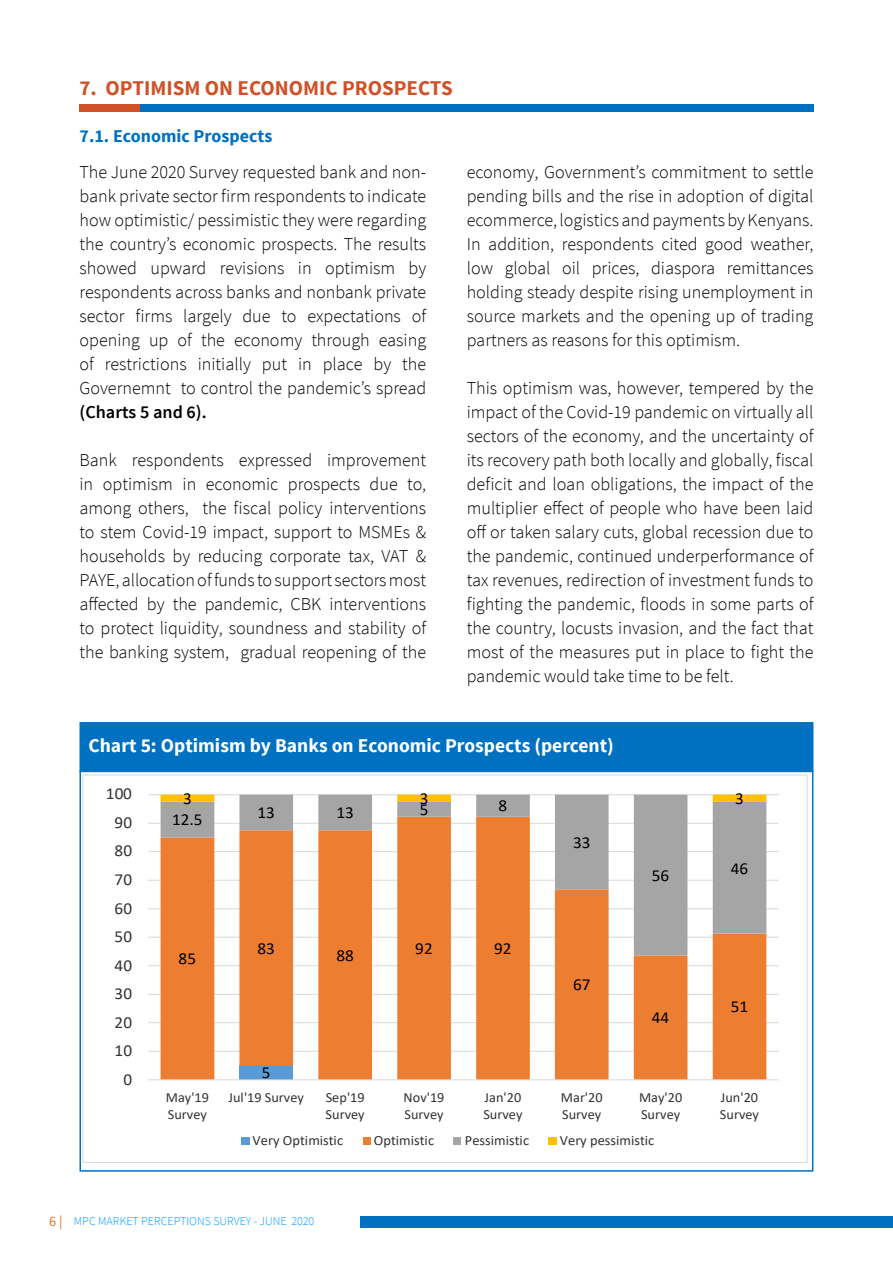
<style>
.page{position:relative;width:893px;height:1263px;background:#fff}
.page>*{position:absolute;margin:0;border:0;box-sizing:border-box;transform-origin:0 0}
.t1{font:700 21px "Source Sans Pro";color:#d05127}
.t2{font:700 19.5px "Source Sans Pro";color:#fff}
.t3{font:300 18.15px/24px "Source Sans Pro";color:#000;text-align:justify}
.t4{font:600 18.15px "Source Sans Pro";color:#000}
.t5{font:700 18px "Source Sans Pro";color:#0070c0}
.t6{font:16.8px "Calibri";letter-spacing:.005em;color:#000}
.t7{font:16.8px "Calibri";letter-spacing:.005em;color:#333}
.t8{font:14.1px "Calibri";color:#333}
.t9{font:13.95px/17.1px "Calibri";color:#333}
.t10{font:300 12px "Source Sans Pro";color:#09f}
.s1{font-weight:400;font-size:14.25px;color:#e77525}
</style>
<div class="page">
<div style="left:360px;top:1217px;width:533px;height:11px;background:#0070c0"></div>
<div style="left:80px;top:722px;width:733px;height:50px;background:#0070c0"></div>
<div style="left:80px;top:105px;width:61px;height:7px;background:#d05127"></div>
<div style="left:140px;top:105px;width:673px;height:7px;background:#0070c0"></div>
<div style="left:80px;top:770px;width:733px;height:402px;border:2px solid #0070c0"></div>
<hr style="left:148px;top:1051px;width:631px;height:1px;background:#d9d9d9">
<hr style="left:148px;top:1022px;width:631px;height:1px;background:#d9d9d9">
<hr style="left:148px;top:994px;width:631px;height:1px;background:#d9d9d9">
<hr style="left:148px;top:965px;width:631px;height:1px;background:#d9d9d9">
<hr style="left:148px;top:937px;width:631px;height:1px;background:#d9d9d9">
<hr style="left:148px;top:908px;width:631px;height:1px;background:#d9d9d9">
<hr style="left:148px;top:880px;width:631px;height:1px;background:#d9d9d9">
<hr style="left:148px;top:851px;width:631px;height:1px;background:#d9d9d9">
<hr style="left:148px;top:823px;width:631px;height:1px;background:#d9d9d9">
<hr style="left:148px;top:794px;width:631px;height:1px;background:#d9d9d9">
<svg style="left:161px;top:955px;width:605px;height:124px;fill:#ed7d31"></svg>
<svg style="left:161px;top:802px;width:605px;height:153px"></svg>
<svg style="left:161px;top:795px;width:605px;height:7px"></svg>
<hr style="left:148px;top:1079px;width:631px;height:1px;background:#d9d9d9">
<div style="left:241px;top:1137px;width:8px;height:8px;background:#5b9bd5"></div>
<div style="left:363px;top:1137px;width:7px;height:8px;background:#ed7d31"></div>
<div style="left:453px;top:1137px;width:8px;height:8px;background:#a5a5a5"></div>
<div style="left:548px;top:1137px;width:8px;height:8px;background:#ffc000"></div>
<p class="t1" style="left:80px;top:75px;width:375px">7. OPTIMISM ON ECONOMIC PROSPECTS</p>
<p class="t5" style="left:80px;top:124px;width:194px">7.1. Economic Prospects</p>
<p class="t3" style="left:80px;top:160px;width:348px">The June 2020 Survey requested bank and non&shy;bank private sector firm respondents to indicate how optimistic/ pessimistic they were regarding the country’s economic prospects. The results showed upward revisions in optimism by respondents across banks and nonbank private sector firms largely due to expectations of opening up of the economy through easing of restrictions initially put in place by the Governemnt to control the pandemic’s spread</p>
<p class="t4" style="left:80px;top:400px;width:129px">(Charts 5 and 6).</p>
<p class="t3" style="left:80px;top:448px;width:348px">Bank respondents expressed improvement in optimism in economic prospects due to, among others, the fiscal policy interventions to stem Covid-19 impact, support to MSMEs &amp; households by reducing corporate tax, VAT &amp; PAYE, allocation of funds to support sectors most affected by the pandemic, CBK interventions to protect liquidity, soundness and stability of the banking system, gradual reopening of the</p>
<p class="t3" style="left:467px;top:160px;width:348px">economy, Government’s commitment to settle pending bills and the rise in adoption of digital ecommerce, logistics and payments by Kenyans.<br>In addition, respondents cited good weather, low global oil prices, diaspora remittances holding steady despite rising unemployment in source markets and the opening up of trading partners as reasons for this optimism.</p>
<p class="t3" style="left:467px;top:376px;width:348px">This optimism was, however, tempered by the impact of the Covid-19 pandemic on virtually all sectors of the economy, and the uncertainty of its recovery path both locally and globally, fiscal deficit and loan obligations, the impact of the multiplier effect of people who have been laid off or taken salary cuts, global recession due to the pandemic, continued underperformance of tax revenues, redirection of investment funds to fighting the pandemic, floods in some parts of the country, locusts invasion, and the fact that most of the measures put in place to fight the pandemic would take time to be felt.</p>
<p class="t2" style="left:88px;top:733px;width:527px">Chart 5: Optimism by Banks on Economic Prospects (percent)</p>
<p class="t7" style="left:106px;top:782px;width:28px">100</p>
<p class="t7" style="left:115px;top:811px;width:19px">90</p>
<p class="t7" style="left:115px;top:839px;width:19px">80</p>
<p class="t7" style="left:115px;top:868px;width:19px">70</p>
<p class="t7" style="left:115px;top:896px;width:19px">60</p>
<p class="t7" style="left:115px;top:925px;width:19px">50</p>
<p class="t7" style="left:115px;top:953px;width:19px">40</p>
<p class="t7" style="left:115px;top:982px;width:19px">30</p>
<p class="t7" style="left:115px;top:1010px;width:19px">20</p>
<p class="t7" style="left:115px;top:1039px;width:19px">10</p>
<p class="t7" style="left:123px;top:1067px;width:10px">0</p>
<p class="t6" style="left:183px;top:787px;width:10px">3</p>
<p class="t6" style="left:420px;top:787px;width:10px">3</p>
<p class="t6" style="left:735px;top:787px;width:10px">3</p>
<p class="t6" style="left:258px;top:801px;width:19px">13</p>
<p class="t6" style="left:336px;top:801px;width:19px">13</p>
<p class="t6" style="left:420px;top:798px;width:10px">5</p>
<p class="t6" style="left:499px;top:794px;width:10px">8</p>
<p class="t6" style="left:172px;top:808px;width:32px">12.5</p>
<p class="t6" style="left:179px;top:947px;width:19px">85</p>
<p class="t6" style="left:258px;top:936px;width:19px">83</p>
<p class="t6" style="left:262px;top:1061px;width:10px">5</p>
<p class="t6" style="left:336px;top:943px;width:19px">88</p>
<p class="t6" style="left:415px;top:937px;width:19px">92</p>
<p class="t6" style="left:494px;top:937px;width:19px">92</p>
<p class="t6" style="left:573px;top:831px;width:19px">33</p>
<p class="t6" style="left:573px;top:973px;width:19px">67</p>
<p class="t6" style="left:652px;top:863px;width:19px">56</p>
<p class="t6" style="left:652px;top:1006px;width:19px">44</p>
<p class="t6" style="left:731px;top:856px;width:19px">46</p>
<p class="t6" style="left:731px;top:995px;width:19px">51</p>
<p class="t9" style="left:166px;top:1088px;width:45px">May'19<br>Survey</p>
<p class="t9" style="left:229px;top:1088px;width:77px">Jul'19 Survey</p>
<p class="t9" style="left:326px;top:1088px;width:41px">Sep'19<br>Survey</p>
<p class="t9" style="left:404px;top:1088px;width:42px">Nov'19<br>Survey</p>
<p class="t9" style="left:483px;top:1088px;width:41px">Jan'20<br>Survey</p>
<p class="t9" style="left:561px;top:1088px;width:43px">Mar'20<br>Survey</p>
<p class="t9" style="left:639px;top:1088px;width:45px">May'20<br>Survey</p>
<p class="t9" style="left:720px;top:1088px;width:41px">Jun'20<br>Survey</p>
<p class="t8" style="left:253px;top:1131px;width:92px">Very Optimistic</p>
<p class="t8" style="left:374px;top:1131px;width:62px">Optimistic</p>
<p class="t8" style="left:465px;top:1131px;width:66px">Pessimistic</p>
<p class="t8" style="left:560px;top:1131px;width:96px">Very pessimistic</p>
<p class="t10" style="left:49px;top:1214px;width:267px"><span class="s1">6 |</span> MPC MARKET PERCEPTIONS SURVEY - JUNE 2020</p>
</div>
